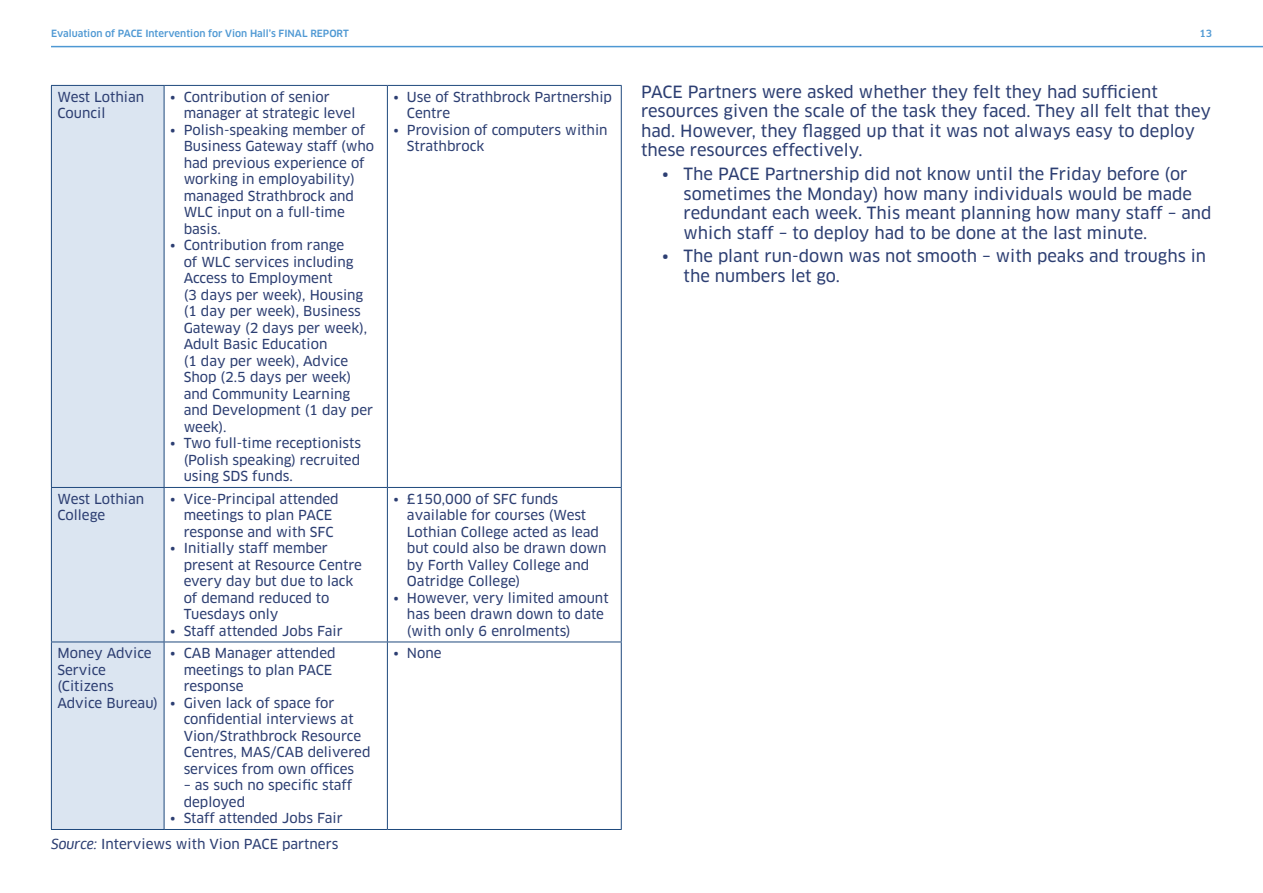
<style>
.page{position:relative;width:1263px;height:893px;background:#fff}
.page>*{position:absolute;margin:0;border:0;box-sizing:border-box;transform-origin:0 0}
.t1{font:16.5px/19.5px "Clan News";color:#2c3e72}
.t2{font:13.5px/16.5px "Clan News";color:#2c3e72}
.t3{font:500 9.75px "Clan";color:#4e98d3}
.s1{font-family:"Clan News Ita"}
</style>
<div class="page">
<hr style="left:51px;top:46px;width:1212px;height:1px;background:#4e98d3">
<div style="left:52px;top:86px;width:112px;height:743px;background:#dbe5f1"></div>
<hr style="left:51px;top:85px;width:113px;height:1px;background:#1f497d">
<hr style="left:51px;top:86px;width:1px;height:401px;background:#1f497d">
<hr style="left:164px;top:85px;width:223px;height:1px;background:#1f497d">
<hr style="left:164px;top:86px;width:1px;height:401px;background:#1f497d">
<hr style="left:387px;top:85px;width:235px;height:1px;background:#1f497d">
<hr style="left:387px;top:86px;width:1px;height:401px;background:#1f497d">
<hr style="left:621px;top:86px;width:1px;height:401px;background:#1f497d">
<hr style="left:51px;top:487px;width:113px;height:1px;background:#1f497d">
<hr style="left:51px;top:488px;width:1px;height:154px;background:#1f497d">
<hr style="left:164px;top:487px;width:223px;height:1px;background:#1f497d">
<hr style="left:164px;top:488px;width:1px;height:154px;background:#1f497d">
<hr style="left:387px;top:487px;width:235px;height:1px;background:#1f497d">
<hr style="left:387px;top:488px;width:1px;height:154px;background:#1f497d">
<hr style="left:621px;top:488px;width:1px;height:154px;background:#1f497d">
<hr style="left:51px;top:642px;width:113px;height:1px;background:#1f497d">
<hr style="left:51px;top:642px;width:1px;height:187px;background:#1f497d">
<hr style="left:164px;top:642px;width:223px;height:1px;background:#1f497d">
<hr style="left:164px;top:642px;width:1px;height:187px;background:#1f497d">
<hr style="left:387px;top:642px;width:235px;height:1px;background:#1f497d">
<hr style="left:387px;top:642px;width:1px;height:187px;background:#1f497d">
<hr style="left:621px;top:642px;width:1px;height:187px;background:#1f497d">
<hr style="left:51px;top:829px;width:113px;height:1px;background:#1f497d">
<hr style="left:164px;top:829px;width:223px;height:1px;background:#1f497d">
<hr style="left:387px;top:829px;width:235px;height:1px;background:#1f497d">
<p class="t3" style="left:51px;top:28px;width:299px">Evaluation of PACE Intervention for Vion Hall’s FINAL REPORT</p>
<p class="t3" style="left:1199px;top:28px;width:14px">13</p>
<p class="t2" style="left:57px;top:89px;width:88px">West Lothian<br>Council</p>
<p class="t2" style="left:184px;top:89px;width:173px;text-indent:-14px">• Contribution of senior manager at strategic level</p>
<p class="t2" style="left:184px;top:122px;width:192px;text-indent:-14px">• Polish-speaking member of<br>Business Gateway staff (who had previous experience of working in employability) managed Strathbrock and<br>WLC input on a full-time basis.</p>
<p class="t2" style="left:184px;top:237px;width:191px;text-indent:-14px">• Contribution from range<br>of WLC services including<br>Access to Employment<br>(3 days per week), Housing (1 day per week), Business<br>Gateway (2 days per week),<br>Adult Basic Education<br>(1 day per week), Advice<br>Shop (2.5 days per week) and Community Learning and Development (1 day per week).</p>
<p class="t2" style="left:184px;top:435px;width:179px;text-align:justify;text-indent:-14px">• Two full-time receptionists (Polish speaking) recruited using SDS funds.</p>
<p class="t2" style="left:57px;top:491px;width:88px">West Lothian<br>College</p>
<p class="t2" style="left:184px;top:491px;width:157px;text-indent:-14px">• Vice-Principal attended meetings to plan PACE response and with SFC</p>
<p class="t2" style="left:184px;top:540px;width:180px;text-indent:-14px">• Initially staff member present at Resource Centre every day but due to lack of demand reduced to<br>Tuesdays only</p>
<p class="t2" style="left:170px;top:623px;width:174px">• Staff attended Jobs Fair</p>
<p class="t2" style="left:57px;top:645px;width:102px">Money Advice<br>Service (Citizens<br>Advice Bureau)</p>
<p class="t2" style="left:184px;top:645px;width:153px;text-indent:-14px">• CAB Manager attended meetings to plan PACE response</p>
<p class="t2" style="left:184px;top:695px;width:188px;text-indent:-14px">• Given lack of space for confidential interviews at<br>Vion/Strathbrock Resource<br>Centres, MAS/CAB delivered services from own offices</p>
<p class="t2" style="left:184px;top:777px;width:170px">– as such no specific staff deployed</p>
<p class="t2" style="left:170px;top:810px;width:174px">• Staff attended Jobs Fair</p>
<p class="t2" style="left:51px;top:836px;width:289px"><span class="s1">Source:</span> Interviews with Vion PACE partners</p>
<p class="t2" style="left:407px;top:89px;width:207px;text-indent:-14px">• Use of Strathbrock Partnership<br>Centre</p>
<p class="t2" style="left:407px;top:122px;width:202px;text-indent:-14px">• Provision of computers within<br>Strathbrock</p>
<p class="t2" style="left:407px;top:491px;width:201px;text-indent:-14px">• £150,000 of SFC funds available for courses (West<br>Lothian College acted as lead but could also be drawn down by Forth Valley College and<br>Oatridge College)</p>
<p class="t2" style="left:407px;top:590px;width:203px;text-indent:-14px">• However, very limited amount has been drawn down to date (with only 6 enrolments)</p>
<p class="t2" style="left:393px;top:645px;width:50px">• None</p>
<p class="t1" style="left:641px;top:82px;width:571px">PACE Partners were asked whether they felt they had sufficient resources given the scale of the task they faced. They all felt that they had. However, they flagged up that it was not always easy to deploy these resources effectively.</p>
<p class="t1" style="left:683px;top:165px;width:529px;text-indent:-21px">• The PACE Partnership did not know until the Friday before (or sometimes the Monday) how many individuals would be made redundant each week. This meant planning how many staff – and which staff – to deploy had to be done at the last minute.</p>
<p class="t1" style="left:683px;top:247px;width:524px;text-indent:-21px">• The plant run-down was not smooth – with peaks and troughs in the numbers let go.</p>
</div>
